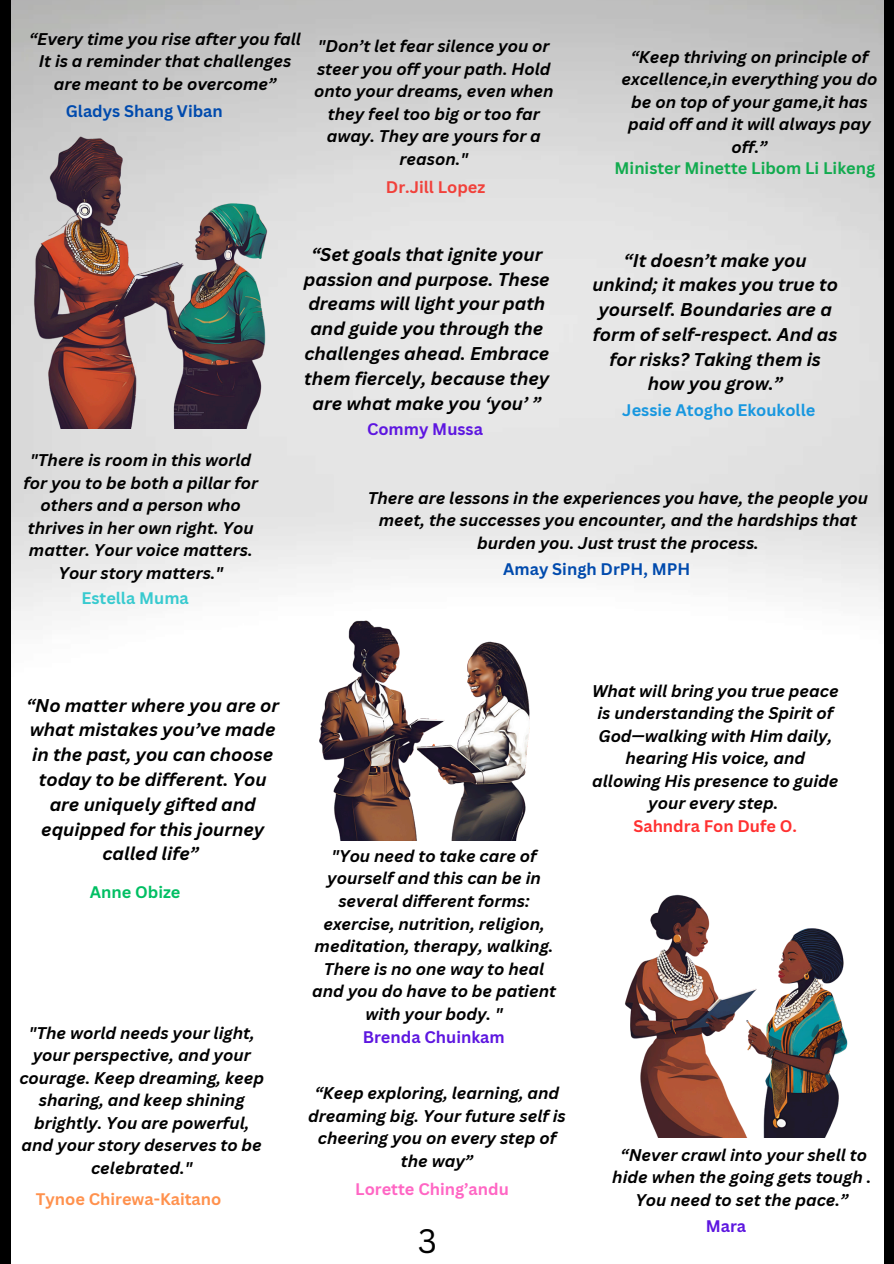
<style>
.page{position:relative;width:894px;height:1264px;background:#fff}
.page>*{position:absolute;margin:0;border:0;box-sizing:border-box;transform-origin:0 0}
.t1{font:33px "Canva Sans";color:#000}
.t2{font:italic 700 18px/24.8px "Canva Sans";color:#000;text-align:center}
.t3{font:italic 700 16.5px/22.5px "Canva Sans";color:#000;text-align:center}
.t4{font:700 16.35px "Canva Sans";color:#004aad}
.t5{font:700 16.35px "Canva Sans";color:#5d16e0}
.t6{font:700 16.35px "Canva Sans";color:#12ab4f}
.t7{font:700 16.35px "Canva Sans";color:#1897df}
.t8{font:700 16.35px "Canva Sans";color:#ff914d}
.t9{font:700 16.35px "Canva Sans";color:#ff66c4}
.t10{font:700 16.35px "Canva Sans";color:#ff3131}
.t11{font:700 16.35px "Canva Sans";color:#f1413b}
.t12{font:700 16.35px "Canva Sans";color:#38cacf}
.t13{font:700 16.35px "Canva Sans";color:#00bf63}
</style>
<div class="page">
<img style="left:11px;top:0;width:873px;height:1138px">
<img style="left:11px;top:132px;width:290px;height:296px">
<img style="left:297px;top:610px;width:260px;height:230px">
<img style="left:602px;top:864px;width:273px;height:273px">
<div style="left:0;top:0;width:11px;height:1263px;background:#000"></div>
<div style="left:884px;top:0;width:9px;height:1263px;background:#000"></div>
<h1 class="t3" style="left:29px;top:27px;width:273px">“Every time you rise after you fall<br>It is a reminder that challenges are meant to be overcome”</h1>
<h1 class="t4" style="left:66px;top:99px;width:158px">Gladys Shang Viban</h1>
<h1 class="t3" style="left:314px;top:34px;width:241px">"Don’t let fear silence you or steer you off your path. Hold onto your dreams, even when they feel too big or too far away. They are yours for a reason."</h1>
<h1 class="t11" style="left:386px;top:176px;width:101px">Dr.Jill Lopez</h1>
<h1 class="t2" style="left:304px;top:241px;width:247px">“Set goals that ignite your passion and purpose. These dreams will light your path and guide you through the challenges ahead. Embrace them fiercely, because they are what make you ‘you’ ”</h1>
<h1 class="t5" style="left:367px;top:418px;width:117px">Commy Mussa</h1>
<h1 class="t3" style="left:621px;top:45px;width:257px">“Keep thriving on principle of excellence,in everything you do be on top of your game,it has paid off and it will always pay off.”</h1>
<h1 class="t6" style="left:614px;top:156px;width:262px">Minister Minette Libom Li Likeng</h1>
<p class="t2" style="left:592px;top:247px;width:247px">“It doesn’t make you unkind; it makes you true to yourself. Boundaries are a form of self-respect. And as for risks? Taking them is how you grow.”</p>
<p class="t7" style="left:622px;top:399px;width:194px">Jessie Atogho Ekoukolle</p>
<h1 class="t3" style="left:23px;top:448px;width:236px">"There is room in this world for you to be both a pillar for others and a person who thrives in her own right. You matter. Your voice matters.<br>Your story matters."</h1>
<h1 class="t12" style="left:81px;top:586px;width:109px">Estella Muma</h1>
<h1 class="t3" style="left:367px;top:486px;width:502px">There are lessons in the experiences you have, the people you meet, the successes you encounter, and the hardships that burden you. Just trust the process.</h1>
<h1 class="t4" style="left:503px;top:557px;width:188px">Amay Singh DrPH, MPH</h1>
<h1 class="t2" style="left:26px;top:692px;width:254px">“No matter where you are or what mistakes you’ve made in the past, you can choose today to be different. You are uniquely gifted and equipped for this journey called life”</h1>
<h1 class="t13" style="left:90px;top:880px;width:92px">Anne Obize</h1>
<h1 class="t3" style="left:19px;top:1021px;width:246px">"The world needs your light, your perspective, and your courage. Keep dreaming, keep sharing, and keep shining brightly. You are powerful, and your story deserves to be celebrated."</h1>
<h1 class="t8" style="left:36px;top:1187px;width:187px">Tynoe Chirewa-Kaitano</h1>
<h1 class="t3" style="left:312px;top:844px;width:245px">"You need to take care of yourself and this can be in several different forms: exercise, nutrition, religion, meditation, therapy, walking.<br>There is no one way to heal and you do have to be patient with your body. "</h1>
<h1 class="t5" style="left:362px;top:1025px;width:143px">Brenda Chuinkam</h1>
<h1 class="t3" style="left:308px;top:1081px;width:259px">“Keep exploring, learning, and dreaming big. Your future self is cheering you on every step of the way”</h1>
<h1 class="t9" style="left:355px;top:1177px;width:155px">Lorette Ching’andu</h1>
<h1 class="t1" style="left:418px;top:1217px;width:21px">3</h1>
<p class="t3" style="left:592px;top:679px;width:248px">What will bring you true peace is understanding the Spirit of<br>God—walking with Him daily, hearing His voice, and allowing His presence to guide your every step.</p>
<h1 class="t10" style="left:633px;top:814px;width:165px">Sahndra Fon Dufe O.</h1>
<h1 class="t3" style="left:612px;top:1143px;width:260px">“Never crawl into your shell to hide when the going gets tough .<br>You need to set the pace.”</h1>
<h1 class="t5" style="left:705px;top:1214px;width:42px">Mara</h1>
</div>
